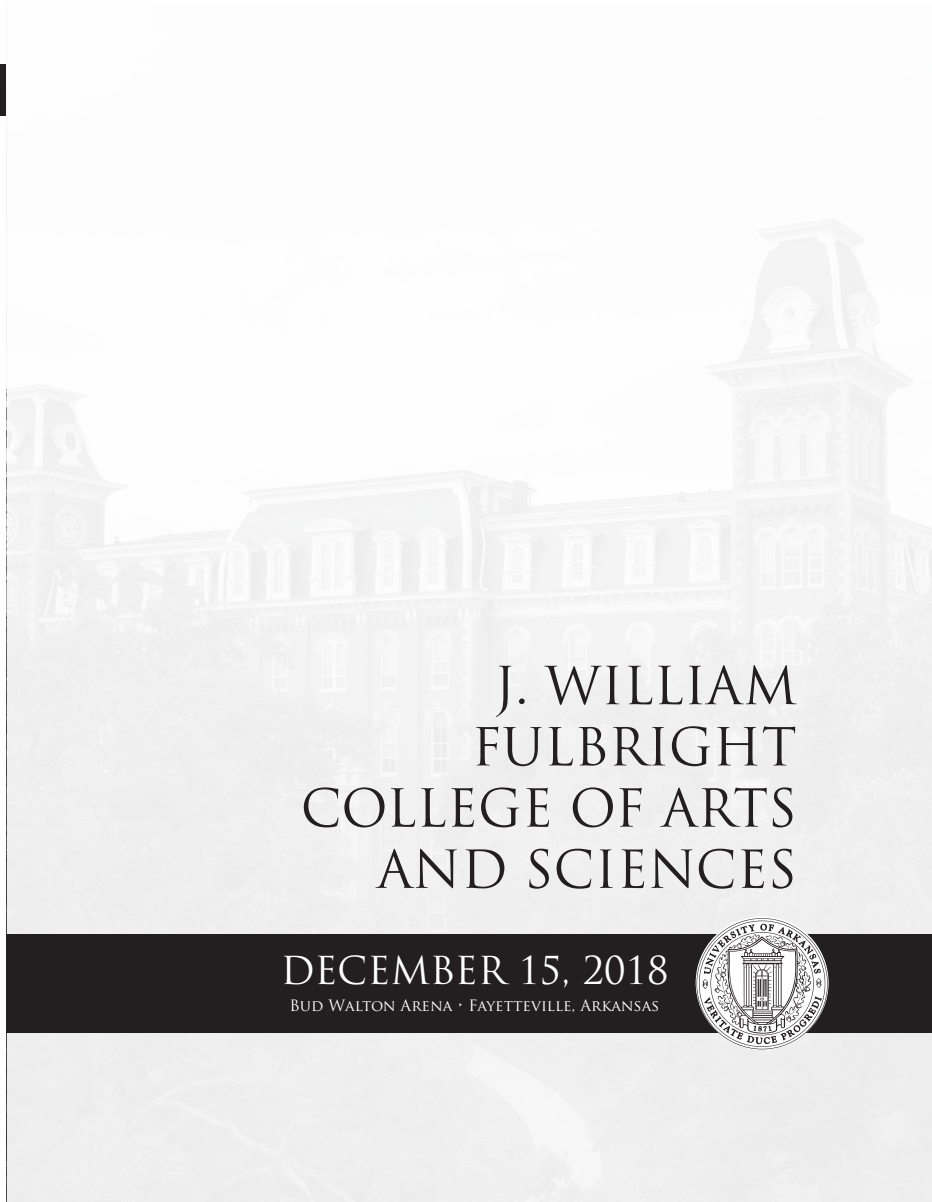
<style>
.page{position:relative;width:932px;height:1202px;background:#fff}
.page>*{position:absolute;margin:0;border:0;box-sizing:border-box;transform-origin:0 0}
.t1{font:51px "Trajan Pro";color:#231f20}
.t2{font:37.5px "Trajan Pro";color:#fff}
.t3{font:15.3px "Trajan Pro";color:#fff}
</style>
<div class="page">
<div style="left:0;top:64px;width:6px;height:52px;background:#231f20"></div>
<div style="left:7px;top:0;width:925px;height:1202px;background:#f4f5f5"></div>
<div style="left:7px;top:934px;width:925px;height:99px;background:#231f20"></div>
<svg style="left:696px;top:918px;width:131px;height:131px"></svg>
<p class="t1" style="left:494px;top:653px;width:304px">J. WILLIAM</p>
<p class="t1" style="left:471px;top:714px;width:327px">FULBRIGHT</p>
<p class="t1" style="left:300px;top:775px;width:498px">COLLEGE OF ARTS</p>
<p class="t1" style="left:377px;top:837px;width:421px">AND SCIENCES</p>
<p class="t2" style="left:280px;top:947px;width:389px">DECEMBER 15, 2018</p>
<p class="t3" style="left:289px;top:995px;width:371px">Bud Walton Arena • Fayetteville, Arkansas</p>
</div>
